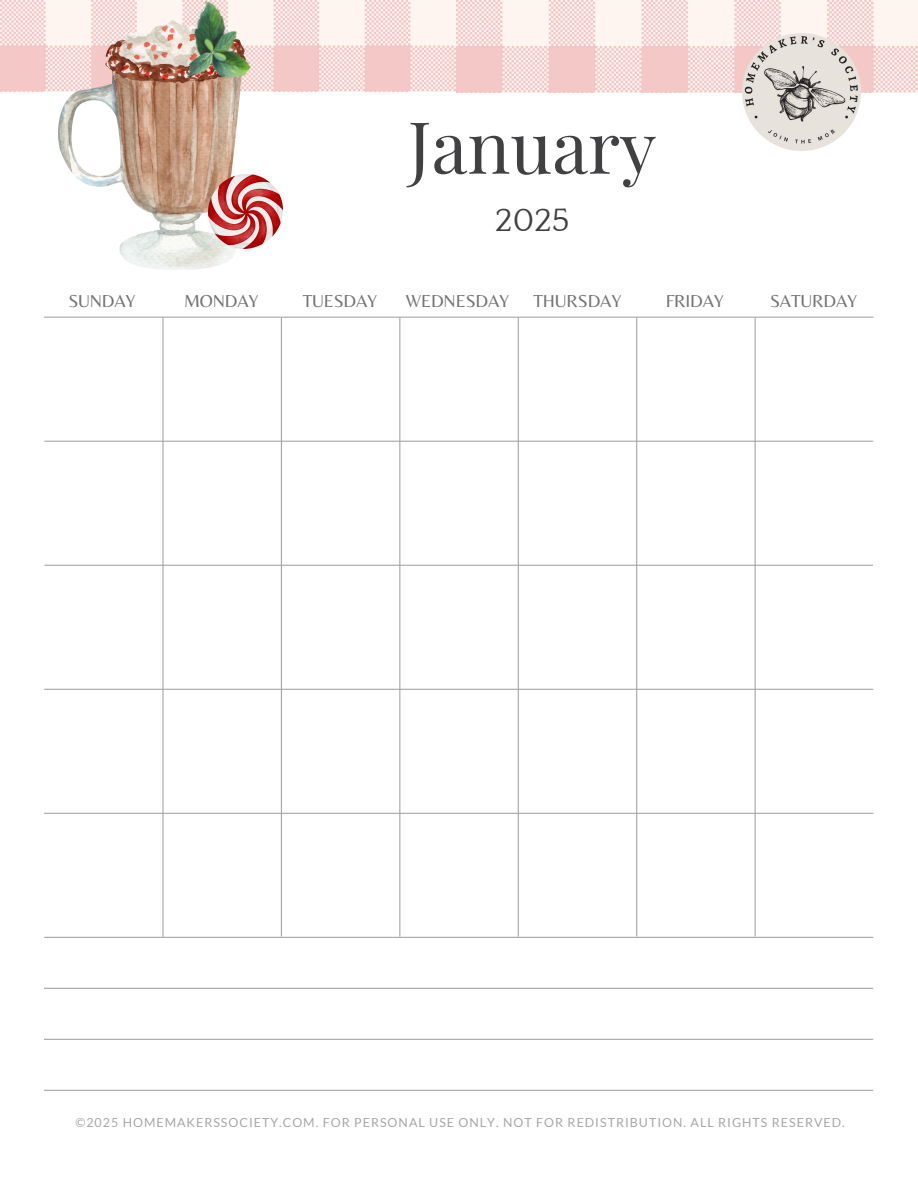
<style>
.page{position:relative;width:918px;height:1188px;background:#fff}
.page>*{position:absolute;margin:0;border:0;box-sizing:border-box;transform-origin:0 0}
.t1{font:72px "Playfair Display";color:#414042}
.t2{font:33.15px "Quattrocento";color:#414042}
.t3{font:18px "Belleza";letter-spacing:-.01em;color:#737373}
.t4{font:12.45px "Lato";letter-spacing:.08em;color:#a6a6a6}
</style>
<div class="page">
<img style="left:0;top:0;width:918px;height:92px">
<hr style="left:44px;top:988px;width:829px;height:1px;background:#a6a6a6">
<hr style="left:44px;top:1039px;width:829px;height:1px;background:#a6a6a6">
<hr style="left:44px;top:1090px;width:829px;height:1px;background:#a6a6a6">
<hr style="left:162px;top:317px;width:2px;height:620px;background:#a6a6a6">
<hr style="left:281px;top:318px;width:1px;height:618px;background:#a6a6a6">
<hr style="left:399px;top:317px;width:1px;height:620px;background:#a6a6a6">
<hr style="left:518px;top:317px;width:1px;height:620px;background:#a6a6a6">
<hr style="left:636px;top:318px;width:1px;height:619px;background:#a6a6a6">
<hr style="left:755px;top:318px;width:1px;height:619px;background:#a6a6a6">
<hr style="left:44px;top:317px;width:830px;height:1px;background:#a6a6a6">
<hr style="left:44px;top:441px;width:829px;height:1px;background:#a6a6a6">
<hr style="left:45px;top:565px;width:828px;height:1px;background:#a6a6a6">
<hr style="left:44px;top:689px;width:829px;height:1px;background:#a6a6a6">
<hr style="left:44px;top:813px;width:829px;height:1px;background:#a6a6a6">
<hr style="left:44px;top:937px;width:829px;height:1px;background:#a6a6a6">
<img style="left:741px;top:31px;width:121px;height:120px">
<img style="left:58px;top:21px;width:187px;height:248px">
<img style="left:165px;top:0;width:103px;height:103px">
<img style="left:209px;top:175px;width:74px;height:73px">
<h3 class="t1" style="left:408px;top:96px;width:250px">January</h3>
<h3 class="t2" style="left:495px;top:203px;width:76px">2025</h3>
<p class="t3" style="left:68px;top:290px;width:69px">SUNDAY</p>
<p class="t3" style="left:184px;top:290px;width:76px">MONDAY</p>
<p class="t3" style="left:303px;top:290px;width:76px">TUESDAY</p>
<p class="t3" style="left:406px;top:290px;width:105px">WEDNESDAY</p>
<p class="t3" style="left:534px;top:290px;width:89px">THURSDAY</p>
<p class="t3" style="left:666px;top:290px;width:60px">FRIDAY</p>
<h1 class="t3" style="left:770px;top:290px;width:89px">SATURDAY</h1>
<h2 class="t4" style="left:75px;top:1114px;width:771px">©2025 HOMEMAKERSSOCIETY.COM. FOR PERSONAL USE ONLY. NOT FOR REDISTRIBUTION. ALL RIGHTS RESERVED.</h2>
</div>
